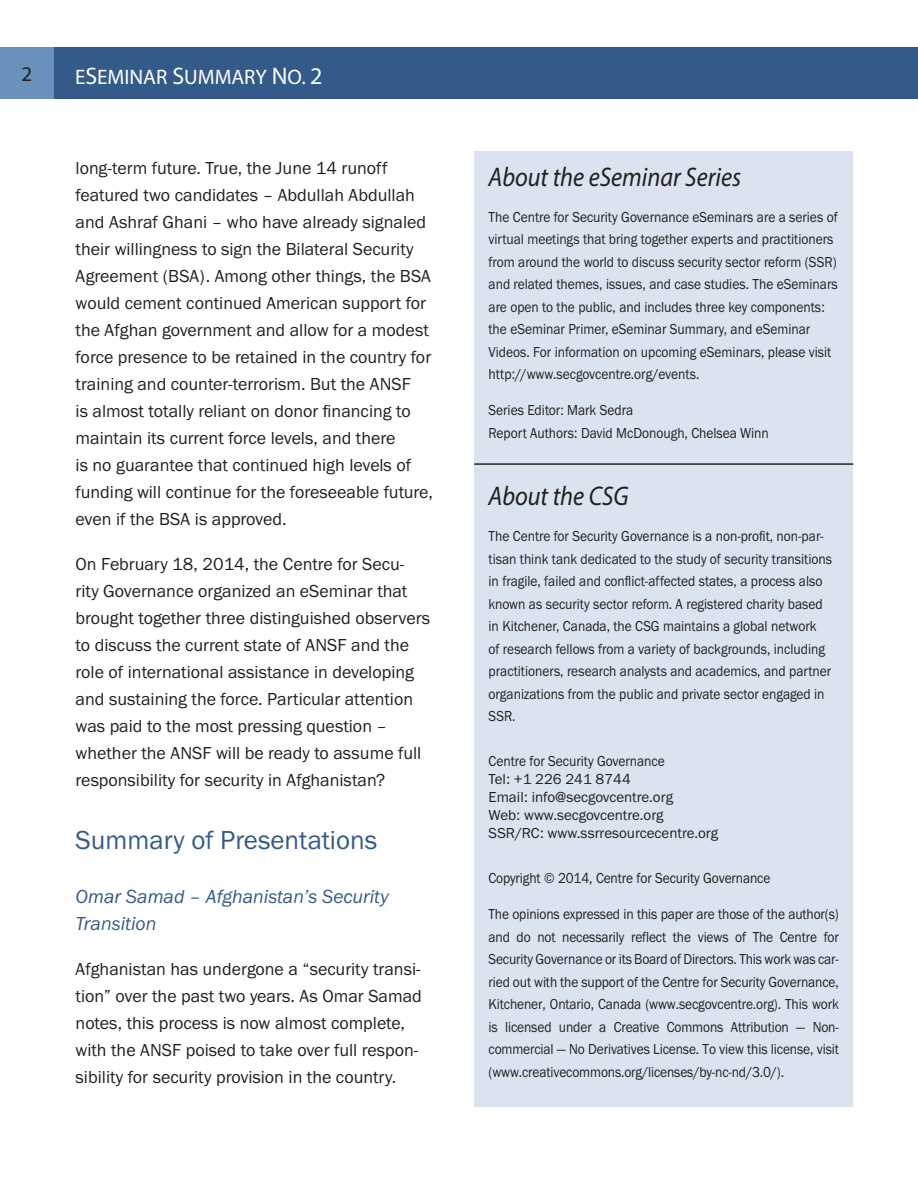
<style>
.page{position:relative;width:918px;height:1188px;background:#fff}
.page>*{position:absolute;margin:0;border:0;box-sizing:border-box;transform-origin:0 0}
.t1{font:italic 27px "Myriad Pro";color:#231f20;scale:.9 1}
.t2{font:27px "Franklin Gothic URW Boo";color:#345a8a}
.t3{font:21px "Myriad Pro";color:#fff}
.t4{font:21px "Myriad Pro";color:#231f20}
.t5{font:19.5px/27px "Franklin Gothic URW Boo Ita";color:#345a8a}
.t6{font:18px/27px "Franklin Gothic URW Boo";color:#231f20}
.Copywrite{font:15px/22.5px "Franklin Gothic URW Boo";color:#231f20;scale:.9 1}
.Copywrite-2{font:15px "Franklin Gothic URW Boo";color:#231f20}
.s1{font-size:24px}
.s2{font-family:"Franklin Gothic URW Boo"}
</style>
<div class="page">
<div style="left:54px;top:48px;width:864px;height:51px;background:#345a8a"></div>
<div style="left:0;top:48px;width:54px;height:51px;background:#6892bb"></div>
<div style="left:474px;top:151px;width:379px;height:956px;background:#dae3ef"></div>
<hr style="left:474px;top:463px;width:379px;height:2px;background:#231f20">
<p class="t4" style="left:22px;top:61px;width:12px">2</p>
<h2 class="t3" style="left:75px;top:64px;width:249px">E<span class="s1">S</span>EMINAR <span class="s1">S</span>UMMARY <span class="s1">N</span>O. <span class="s1">2</span></h2>
<p class="t6" style="left:76px;top:154px;width:359px">long-term future. True, the June 14 runoff featured two candidates – Abdullah Abdullah and Ashraf Ghani – who have already signaled their willingness to sign the Bilateral Security Agreement (BSA). Among other things, the BSA would cement continued American support for the Afghan government and allow for a modest force presence to be retained in the country for training and counter-terrorism. But the ANSF<br>is almost totally reliant on donor financing to maintain its current force levels, and there<br>is no guarantee that continued high levels of funding will continue for the foreseeable future, even if the BSA is approved.</p>
<p class="t6" style="left:76px;top:550px;width:356px">On February 18, 2014, the Centre for Secu&shy;rity Governance organized an eSeminar that brought together three distinguished observers to discuss the current state of ANSF and the role of international assistance in developing and sustaining the force. Particular attention was paid to the most pressing question – whether the ANSF will be ready to assume full responsibility for security in Afghanistan?</p>
<p class="t2" style="left:76px;top:823px;width:303px">Summary of Presentations</p>
<p class="t5" style="left:76px;top:883px;width:315px">Omar Samad <span class="s2">–</span> Afghanistan’s Security<br>Transition</p>
<p class="t6" style="left:76px;top:955px;width:348px">Afghanistan has undergone a “security transi&shy;tion” over the past two years. As Omar Samad notes, this process is now almost complete, with the ANSF poised to take over full respon&shy;sibility for security provision in the country.</p>
<p class="t1" style="left:489px;top:160px;width:282px">About the eSeminar Series</p>
<p class="Copywrite" style="left:489px;top:205px;width:390px">The Centre for Security Governance eSeminars are a series of virtual meetings that bring together experts and practitioners from around the world to discuss security sector reform (SSR) and related themes, issues, and case studies. The eSeminars are open to the public, and includes three key components: the eSeminar Primer, eSeminar Summary, and eSeminar Videos. For information on upcoming eSeminars, please visit http://www.secgovcentre.org/events.</p>
<p class="Copywrite" style="left:489px;top:399px;width:162px">Series Editor: Mark Sedra</p>
<p class="Copywrite" style="left:489px;top:421px;width:313px">Report Authors: David McDonough, Chelsea Winn</p>
<p class="t1" style="left:489px;top:480px;width:157px">About the CSG</p>
<p class="Copywrite" style="left:489px;top:525px;width:383px">The Centre for Security Governance is a non-profit, non-par&shy;tisan think tank dedicated to the study of security transitions in fragile, failed and conflict-affected states, a process also known as security sector reform. A registered charity based in Kitchener, Canada, the CSG maintains a global network<br>of research fellows from a variety of backgrounds, including practitioners, research analysts and academics, and partner organizations from the public and private sector engaged in SSR.</p>
<p class="Copywrite" style="left:489px;top:750px;width:197px">Centre for Security Governance</p>
<p class="Copywrite-2" style="left:489px;top:770px;width:144px">Tel: +1 226 241 8744</p>
<p class="Copywrite-2" style="left:489px;top:788px;width:186px">Email: info@secgovcentre.org</p>
<p class="Copywrite-2" style="left:489px;top:806px;width:177px">Web: www.secgovcentre.org</p>
<p class="Copywrite-2" style="left:489px;top:824px;width:231px">SSR/RC: www.ssrresourcecentre.org</p>
<p class="Copywrite" style="left:489px;top:867px;width:315px">Copyright © 2014, Centre for Security Governance</p>
<p class="Copywrite" style="left:489px;top:903px;width:391px;text-align:justify">The opinions expressed in this paper are those of the author(s) and do not necessarily reflect the views of The Centre for Security Governance or its Board of Directors. This work was car&shy;ried out with the support of the Centre for Security Governance, Kitchener, Ontario, Canada (www.secgovcentre.org). This work is licensed under a Creative Commons Attribution — Non&shy;commercial — No Derivatives License. To view this license, visit (www.creativecommons.org/licenses/by-nc-nd/3.0/).</p>
</div>
